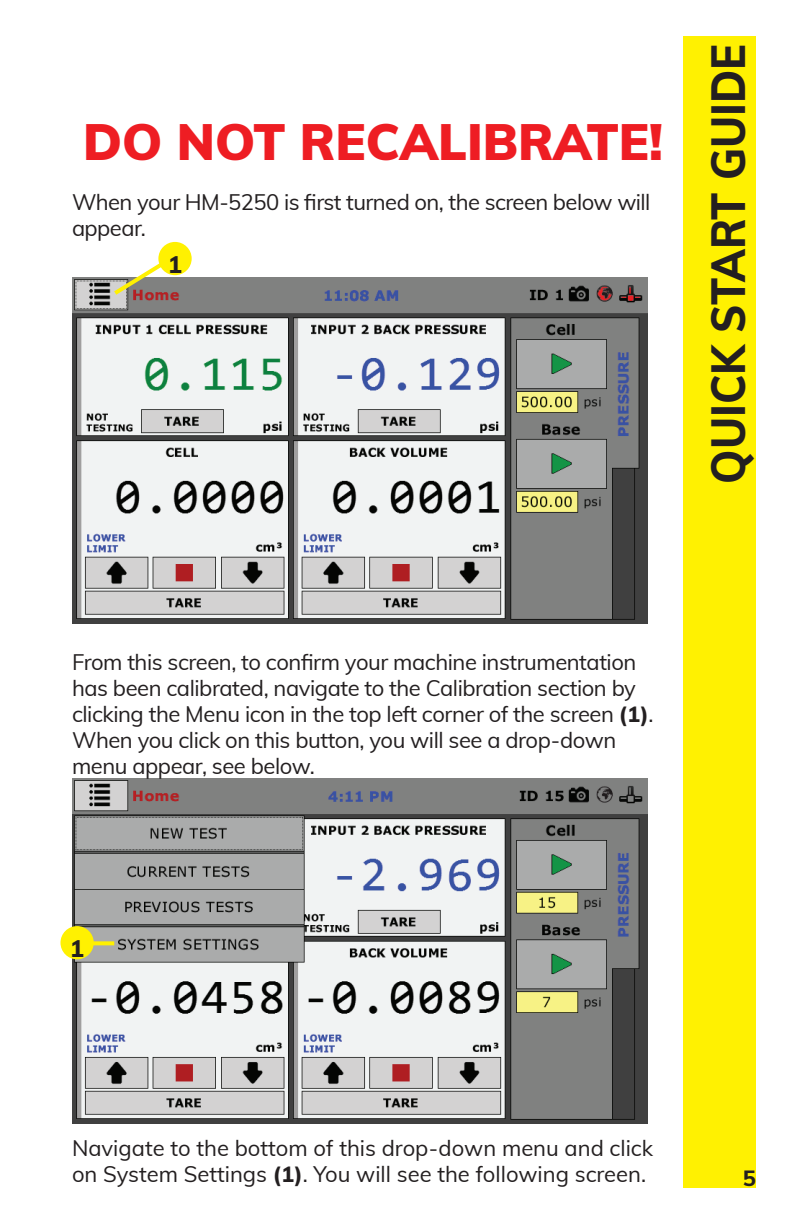
<style>
.page{position:relative;width:792px;height:1224px;background:#fff}
.page>*{position:absolute;margin:0;border:0;box-sizing:border-box;transform-origin:0 0}
.t1{font:900 50px "Muli";color:#ee1d23}
.t2{font:800 48px "Muli";color:#231f20;scale:.9 1}
.t3{font:800 24px "Muli";color:#231f20}
.t4{font:22px/26px "Muli";letter-spacing:-.02em;color:#231f20}
.t5{font:22px/26px "Muli";color:#231f20}
.t6{font:800 22px "Muli";color:#231f20}
.s1{font-weight:800}
</style>
<div class="page">
<div style="left:683px;top:36px;width:73px;height:1152px;background:#fff101"></div>
<img style="left:72px;top:778px;width:576px;height:346px">
<img style="left:72px;top:278px;width:576px;height:346px">
<div style="left:158px;top:242px;width:34px;height:33px;background:#fff101;border-radius:50%"></div>
<svg style="left:110px;top:257px;width:60px;height:42px"></svg>
<div style="left:60px;top:926px;width:34px;height:33px;background:#fff101;border-radius:50%"></div>
<svg style="left:93px;top:941px;width:21px;height:4px"></svg>
<h1 class="t1" style="left:83px;top:105px;width:581px">DO NOT RECALIBRATE!</h1>
<p class="t4" style="left:72px;top:188px;width:580px">When your HM-5250 is first turned on, the screen below will appear.</p>
<p class="t3" style="left:168px;top:247px;width:16px">1</p>
<h2 class="t2" style="left:693px;top:484px;width:490px;rotate:-90deg">QUICK START GUIDE</h2>
<p class="t4" style="left:72px;top:648px;width:583px">From this screen, to confirm your machine instrumentation has been calibrated, navigate to the Calibration section by clicking the Menu icon in the top left corner of the screen <span class="s1">(1)</span>.<br>When you click on this button, you will see a drop-down menu appear, see below.</p>
<p class="t3" style="left:70px;top:931px;width:16px">1</p>
<p class="t5" style="left:72px;top:1134px;width:583px">Navigate to the bottom of this drop-down menu and click on System Settings <span class="s1">(1)</span>. You will see the following screen.</p>
<p class="t6" style="left:743px;top:1162px;width:15px">5</p>
</div>
